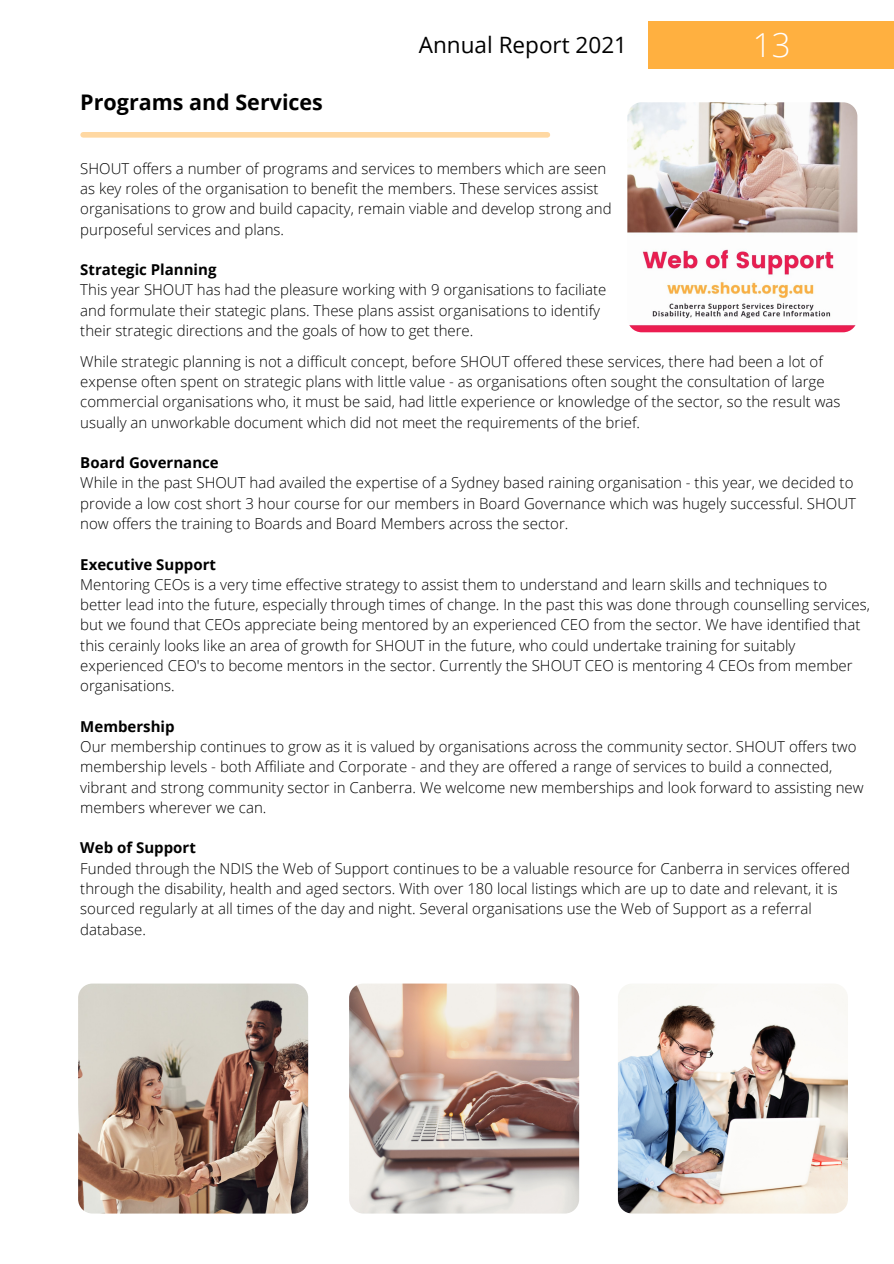
<style>
.page{position:relative;width:894px;height:1264px;background:#fff}
.page>*{position:absolute;margin:0;border:0;box-sizing:border-box;transform-origin:0 0}
.t1{font:300 33px "Open Sans";color:#fff}
.t2{font:22.5px "Open Sans";color:#000}
.t3{font:700 21.45px "Open Sans";color:#000}
.t4{font:300 15px/20.2px "Open Sans";color:#000}
.t5{font:700 15px "Open Sans";color:#000}
</style>
<div class="page">
<div style="left:648px;top:21px;width:245px;height:48px;background:#ffb040"></div>
<div style="left:83px;top:132px;width:464px;height:6px;background:#ffd8a2"></div>
<img style="left:627px;top:102px;width:230px;height:230px;border-radius:14px">
<img style="left:78px;top:983px;width:230px;height:230px;border-radius:14px">
<img style="left:349px;top:983px;width:230px;height:230px;border-radius:14px">
<img style="left:617px;top:983px;width:230px;height:230px;border-radius:14px">
<p class="t3" style="left:80px;top:87px;width:244px">Programs and Services</p>
<p class="t2" style="left:419px;top:29px;width:210px">Annual Report 2021</p>
<p class="t1" style="left:752px;top:22px;width:39px">13</p>
<p class="t4" style="left:80px;top:158px;width:532px">SHOUT offers a number of programs and services to members which are seen as key roles of the organisation to benefit the members. These services assist organisations to grow and build capacity, remain viable and develop strong and purposeful services and plans.</p>
<p class="t5" style="left:80px;top:259px;width:138px">Strategic Planning</p>
<p class="t4" style="left:80px;top:279px;width:527px">This year SHOUT has had the pleasure working with 9 organisations to faciliate and formulate their stategic plans. These plans assist organisations to identify their strategic directions and the goals of how to get there.</p>
<p class="t4" style="left:80px;top:351px;width:761px">While strategic planning is not a difficult concept, before SHOUT offered these services, there had been a lot of expense often spent on strategic plans with little value - as organisations often sought the consultation of large commercial organisations who, it must be said, had little experience or knowledge of the sector, so the result was usually an unworkable document which did not meet the requirements of the brief.</p>
<p class="t5" style="left:80px;top:452px;width:140px">Board Governance</p>
<p class="t4" style="left:80px;top:472px;width:777px">While in the past SHOUT had availed the expertise of a Sydney based raining organisation - this year, we decided to provide a low cost short 3 hour course for our members in Board Governance which was hugely successful. SHOUT now offers the training to Boards and Board Members across the sector.</p>
<p class="t5" style="left:80px;top:553px;width:137px">Executive Support</p>
<p class="t4" style="left:80px;top:574px;width:791px">Mentoring CEOs is a very time effective strategy to assist them to understand and learn skills and techniques to better lead into the future, especially through times of change. In the past this was done through counselling services, but we found that CEOs appreciate being mentored by an experienced CEO from the sector. We have identified that this cerainly looks like an area of growth for SHOUT in the future, who could undertake training for suitably experienced CEO's to become mentors in the sector. Currently the SHOUT CEO is mentoring 4 CEOs from member organisations.</p>
<p class="t5" style="left:80px;top:715px;width:96px">Membership</p>
<p class="t4" style="left:80px;top:736px;width:784px">Our membership continues to grow as it is valued by organisations across the community sector. SHOUT offers two membership levels - both Affiliate and Corporate - and they are offered a range of services to build a connected, vibrant and strong community sector in Canberra. We welcome new memberships and look forward to assisting new members wherever we can.</p>
<p class="t5" style="left:80px;top:837px;width:117px">Web of Support</p>
<p class="t4" style="left:80px;top:857px;width:771px">Funded through the NDIS the Web of Support continues to be a valuable resource for Canberra in services offered through the disability, health and aged sectors. With over 180 local listings which are up to date and relevant, it is sourced regularly at all times of the day and night. Several organisations use the Web of Support as a referral database.</p>
</div>
